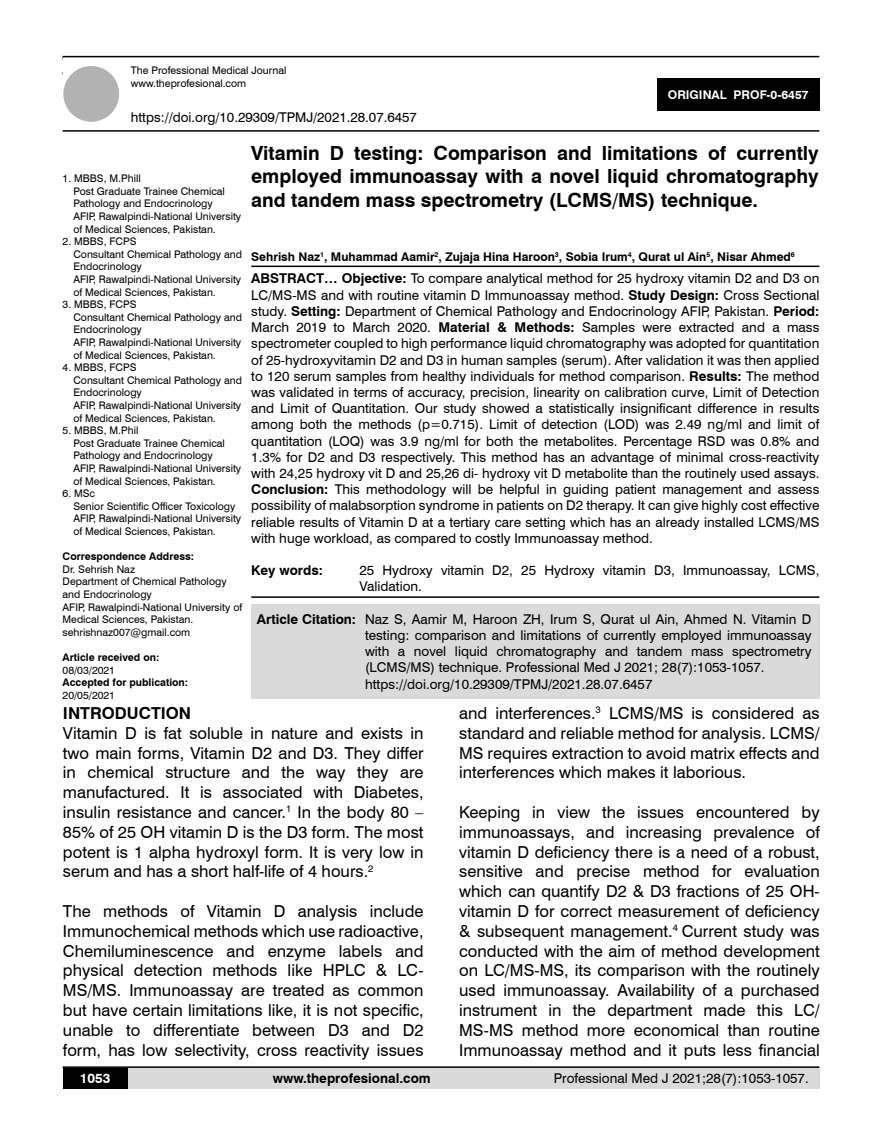
<style>
.page{position:relative;width:882px;height:1145px;background:#fff}
.page>*{position:absolute;margin:0;border:0;box-sizing:border-box;transform-origin:0 0}
.t1{font:700 19.5px/23.4px "Swiss 721 BT";color:#000;text-align:justify}
.t2{font:16.5px/19.8px "Swiss 721 BT";color:#000;text-align:justify}
.t3{font:700 16.5px "Swiss 721 BT";color:#000}
.t4{font:13.5px/16.2px "Swiss 721 BT";color:#000}
.t5{font:700 13.5px "Swiss 721 BT";color:#000}
.t6{font:700 13.5px "Swiss 721 BT";color:#fff}
.t7{font:700 12px "Swiss 721 BT";color:#000}
.t8{font:700 12px "Swiss 721 BT";color:#fff}
.t9{font:10.5px/12.6px "Swiss 721 BT";color:#000}
.t10{font:700 10.5px "Swiss 721 BT";color:#000}
.s1{font-weight:700}
</style>
<div class="page">
<div style="left:63px;top:1067px;width:756px;height:21px;background:#dadada"></div>
<hr style="left:63px;top:1066px;width:756px;height:2px;background:#000">
<div style="left:63px;top:1068px;width:64px;height:20px;background:#000"></div>
<hr style="left:62px;top:73px;width:756px;height:1px;background:#000">
<div style="left:63px;top:56px;width:756px;height:75px;background:#fff"></div>
<hr style="left:63px;top:56px;width:756px;height:1px;background:#000">
<hr style="left:63px;top:130px;width:756px;height:2px;background:#000">
<div style="left:63px;top:66px;width:56px;height:56px;background:#b3b2b2;border-radius:50%"></div>
<div style="left:657px;top:78px;width:162px;height:33px;background:#000"></div>
<hr style="left:251px;top:265px;width:568px;height:2px;background:#000">
<hr style="left:251px;top:596px;width:568px;height:2px;background:#000">
<div style="left:251px;top:604px;width:568px;height:95px;background:#dadada"></div>
<p class="t9" style="left:131px;top:64px;width:157px">The Professional Medical Journal www.theprofesional.com</p>
<p class="t4" style="left:131px;top:108px;width:287px">https://doi.org/10.29309/TPMJ/2021.28.07.6457</p>
<p class="t8" style="left:667px;top:87px;width:142px">ORIGINAL PROF-0-6457</p>
<p class="t9" style="left:73px;top:172px;width:169px;text-indent:-11px">1. MBBS, M.Phill<br>Post Graduate Trainee Chemical<br>Pathology and Endocrinology<br>AFIP, Rawalpindi-National University of Medical Sciences, Pakistan.</p>
<p class="t9" style="left:73px;top:235px;width:170px;text-indent:-11px">2. MBBS, FCPS<br>Consultant Chemical Pathology and<br>Endocrinology<br>AFIP, Rawalpindi-National University of Medical Sciences, Pakistan.</p>
<p class="t9" style="left:73px;top:298px;width:170px;text-indent:-11px">3. MBBS, FCPS<br>Consultant Chemical Pathology and<br>Endocrinology<br>AFIP, Rawalpindi-National University of Medical Sciences, Pakistan.</p>
<p class="t9" style="left:73px;top:361px;width:170px;text-indent:-11px">4. MBBS, FCPS<br>Consultant Chemical Pathology and<br>Endocrinology<br>AFIP, Rawalpindi-National University of Medical Sciences, Pakistan.</p>
<p class="t9" style="left:73px;top:424px;width:169px;text-indent:-11px">5. MBBS, M.Phil<br>Post Graduate Trainee Chemical<br>Pathology and Endocrinology<br>AFIP, Rawalpindi-National University of Medical Sciences, Pakistan.</p>
<p class="t9" style="left:73px;top:487px;width:169px;text-indent:-11px">6. MSc<br>Senior Scientific Officer Toxicology<br>AFIP, Rawalpindi-National University of Medical Sciences, Pakistan.</p>
<p class="t10" style="left:63px;top:549px;width:133px">Correspondence Address:</p>
<p class="t9" style="left:63px;top:562px;width:181px">Dr. Sehrish Naz<br>Department of Chemical Pathology and Endocrinology<br>AFIP, Rawalpindi-National University of<br>Medical Sciences, Pakistan. sehrishnaz007@gmail.com</p>
<p class="t10" style="left:63px;top:650px;width:98px">Article received on:</p>
<p class="t9" style="left:63px;top:663px;width:54px">08/03/2021</p>
<p class="t10" style="left:63px;top:675px;width:127px">Accepted for publication:</p>
<p class="t9" style="left:63px;top:688px;width:54px">20/05/2021</p>
<h1 class="t1" style="left:251px;top:141px;width:569px">Vitamin D testing: Comparison and limitations of currently employed immunoassay with a novel liquid chromatography and tandem mass spectrometry (LCMS/MS) technique.</h1>
<p class="t7" style="left:251px;top:248px;width:545px">Sehrish Naz<sup>1</sup>, Muhammad Aamir<sup>2</sup>, Zujaja Hina Haroon<sup>3</sup>, Sobia Irum<sup>4</sup>, Qurat ul Ain<sup>5</sup>, Nisar Ahmed<sup>6</sup></p>
<p class="t4" style="left:251px;top:270px;width:569px;text-align:justify"><span class="s1">ABSTRACT… Objective:</span> To compare analytical method for 25 hydroxy vitamin D2 and D3 on LC/MS-MS and with routine vitamin D Immunoassay method. <span class="s1">Study Design:</span> Cross Sectional study. <span class="s1">Setting:</span> Department of Chemical Pathology and Endocrinology AFIP, Pakistan. <span class="s1">Period:<br></span>March 2019 to March 2020. <span class="s1">Material &amp; Methods:</span> Samples were extracted and a mass spectrometer coupled to high performance liquid chromatography was adopted for quantitation of 25-hydroxyvitamin D2 and D3 in human samples (serum). After validation it was then applied to 120 serum samples from healthy individuals for method comparison. <span class="s1">Results:</span> The method was validated in terms of accuracy, precision, linearity on calibration curve, Limit of Detection and Limit of Quantitation. Our study showed a statistically insignificant difference in results among both the methods (p=0.715). Limit of detection (LOD) was 2.49 ng/ml and limit of quantitation (LOQ) was 3.9 ng/ml for both the metabolites. Percentage RSD was 0.8% and 1.3% for D2 and D3 respectively. This method has an advantage of minimal cross-reactivity with 24,25 hydroxy vit D and 25,26 di- hydroxy vit D metabolite than the routinely used assays.<br><span class="s1">Conclusion:</span> This methodology will be helpful in guiding patient management and assess possibility of malabsorption syndrome in patients on D2 therapy. It can give highly cost effective reliable results of Vitamin D at a tertiary care setting which has an already installed LCMS/MS with huge workload, as compared to costly Immunoassay method.</p>
<p class="t5" style="left:251px;top:561px;width:73px">Key words:</p>
<p class="t4" style="left:359px;top:562px;width:461px">25 Hydroxy vitamin D2, 25 Hydroxy vitamin D3, Immunoassay, LCMS,<br>Validation.</p>
<p class="t4" style="left:365px;top:610px;width:448px;text-indent:-108px"><span class="s1">Article Citation:</span> Naz S, Aamir M, Haroon ZH, Irum S, Qurat ul Ain, Ahmed N. Vitamin D testing: comparison and limitations of currently employed immunoassay with a novel liquid chromatography and tandem mass spectrometry (LCMS/MS) technique. Professional Med J 2021; 28(7):1053-1057. https://doi.org/10.29309/TPMJ/2021.28.07.6457</p>
<p class="t3" style="left:63px;top:701px;width:130px">INTRODUCTION</p>
<p class="t2" style="left:63px;top:722px;width:362px">Vitamin D is fat soluble in nature and exists in two main forms, Vitamin D2 and D3. They differ in chemical structure and the way they are manufactured. It is associated with Diabetes, insulin resistance and cancer.<sup>1</sup> In the body 80 – 85% of 25 OH vitamin D is the D3 form. The most potent is 1 alpha hydroxyl form. It is very low in serum and has a short half-life of 4 hours.<sup>2</sup></p>
<p class="t2" style="left:63px;top:900px;width:362px">The methods of Vitamin D analysis include Immunochemical methods which use radioactive, Chemiluminescence and enzyme labels and physical detection methods like HPLC &amp; LC-MS/MS. Immunoassay are treated as common but have certain limitations like, it is not specific, unable to differentiate between D3 and D2 form, has low selectivity, cross reactivity issues</p>
<p class="t2" style="left:459px;top:702px;width:362px">and interferences.<sup>3</sup> LCMS/MS is considered as standard and reliable method for analysis. LCMS/ MS requires extraction to avoid matrix effects and interferences which makes it laborious.</p>
<p class="t2" style="left:459px;top:801px;width:362px">Keeping in view the issues encountered by immunoassays, and increasing prevalence of vitamin D deficiency there is a need of a robust, sensitive and precise method for evaluation which can quantify D2 &amp; D3 fractions of 25 OH&shy;vitamin D for correct measurement of deficiency &amp; subsequent management.<sup>4</sup> Current study was conducted with the aim of method development on LC/MS-MS, its comparison with the routinely used immunoassay. Availability of a purchased instrument in the department made this LC/ MS-MS method more economical than routine Immunoassay method and it puts less financial</p>
<p class="t6" style="left:80px;top:1069px;width:32px">1053</p>
<p class="t5" style="left:273px;top:1069px;width:159px">www.theprofesional.com</p>
<p class="t4" style="left:553px;top:1069px;width:256px">Professional Med J 2021;28(7):1053-1057.</p>
</div>
